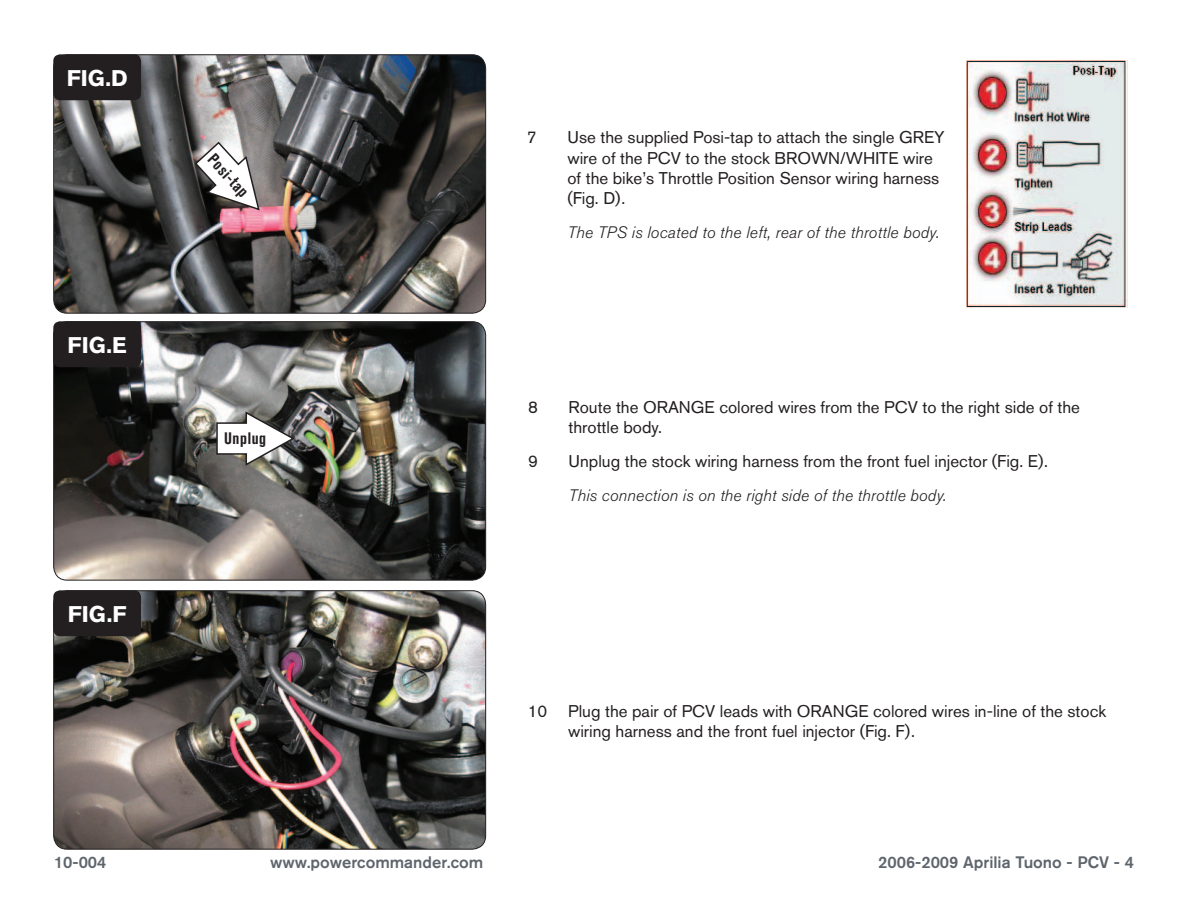
<style>
.page{position:relative;width:1188px;height:918px;background:#fff}
.page>*{position:absolute;margin:0;border:0;box-sizing:border-box;transform-origin:0 0}
.t1{font:700 22.5px "Akzidenz Grotesk BQ";color:#fff}
.Bodycopy{font:16.8px/20.2px "Akzidenz Grotesk BQ";color:#231f20}
.Bodycopy-2{font:italic 300 16.5px "Akzidenz Grotesk BQ";letter-spacing:.01em;color:#231f20}
.t2{font:500 16.5px "Akzidenz Grotesk BQ";color:#5e656c}
.Callouts{font:700 condensed 16.5px "Akzidenz Grotesk BQ";letter-spacing:.04em;color:#231f20}
</style>
<div class="page">
<img style="left:54px;top:591px;width:432px;height:257px">
<div style="left:53px;top:590px;width:433px;height:260px;border:1px solid #231f20;border-radius:14px"></div>
<img style="left:54px;top:322px;width:432px;height:257px">
<div style="left:53px;top:321px;width:433px;height:260px;border:1px solid #231f20;border-radius:14px"></div>
<img style="left:54px;top:55px;width:432px;height:257px">
<div style="left:53px;top:54px;width:433px;height:260px;border:1px solid #231f20;border-radius:14px"></div>
<div style="left:53px;top:54px;width:88px;height:46px;background:#231f20;border-radius:7px"></div>
<img style="left:967px;top:61px;width:160px;height:247px">
<div style="left:53px;top:321px;width:88px;height:46px;background:#231f20;border-radius:7px"></div>
<div style="left:53px;top:590px;width:88px;height:46px;background:#231f20;border-radius:7px"></div>
<svg style="left:216px;top:410px;width:80px;height:57px"></svg>
<svg style="left:194px;top:141px;width:67px;height:71px"></svg>
<p class="t1" style="left:67px;top:65px;width:62px">FIG.D</p>
<p class="t1" style="left:68px;top:332px;width:61px">FIG.E</p>
<p class="t1" style="left:68px;top:601px;width:60px">FIG.F</p>
<p class="Callouts" style="left:218px;top:150px;width:53px;rotate:47deg">Posi-tap</p>
<p class="Callouts" style="left:224px;top:429px;width:44px">Unplug</p>
<p class="Bodycopy" style="left:527px;top:127px;width:11px">7</p>
<p class="Bodycopy" style="left:567px;top:127px;width:379px">Use the supplied Posi-tap to attach the single GREY wire of the PCV to the stock BROWN/WHITE wire of the bike’s Throttle Position Sensor wiring harness (Fig. D).</p>
<p class="Bodycopy-2" style="left:567px;top:223px;width:373px">The TPS is located to the left, rear of the throttle body.</p>
<p class="Bodycopy" style="left:528px;top:397px;width:11px">8</p>
<p class="Bodycopy" style="left:569px;top:397px;width:513px">Route the ORANGE colored wires from the PCV to the right side of the throttle body.</p>
<p class="Bodycopy" style="left:528px;top:451px;width:11px">9</p>
<p class="Bodycopy" style="left:569px;top:451px;width:481px">Unplug the stock wiring harness from the front fuel injector (Fig. E).</p>
<p class="Bodycopy-2" style="left:569px;top:486px;width:379px">This connection is on the right side of the throttle body.</p>
<p class="Bodycopy" style="left:568px;top:701px;width:540px;text-indent:-40px">10 Plug the pair of PCV leads with ORANGE colored wires in-line of the stock wiring harness and the front fuel injector (Fig. F).</p>
<p class="t2" style="left:54px;top:852px;width:54px">10-004</p>
<p class="t2" style="left:270px;top:852px;width:215px">www.powercommander.com</p>
<p class="t2" style="left:878px;top:852px;width:257px">2006-2009 Aprilia Tuono - PCV - 4</p>
</div>
